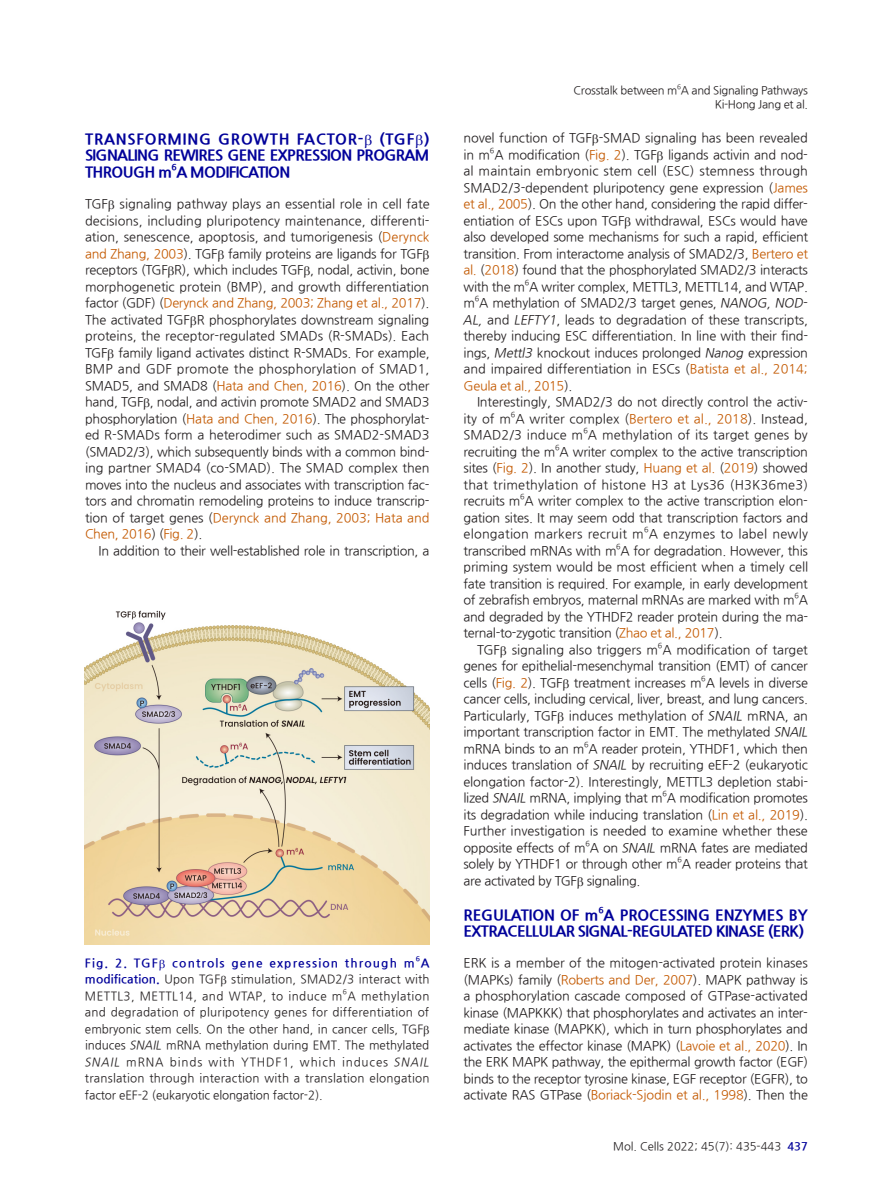
<style>
.page{position:relative;width:893px;height:1191px;background:#fff}
.page>*{position:absolute;margin:0;border:0;box-sizing:border-box;transform-origin:0 0}
.t1{font:800 15px/16.5px "Nanum Gothic";letter-spacing:-.04em;color:#00009a;text-align:justify}
.t2{font:800 15px "Nanum Gothic";letter-spacing:-.01em;color:#00009a}
.t3{font:12.75px/16.5px "Nanum Gothic";letter-spacing:-.02em;color:#231f20;text-align:justify}
.t4{font:12.75px "Nanum Gothic";color:#231f20}
.t5{font:12.75px "Nanum Gothic";letter-spacing:.005em;color:#231f20}
.t6{font:12px/16.5px "Nanum Gothic";letter-spacing:.02em;color:#231f20;text-align:justify}
.t7{font:700 12px "Nanum Gothic";letter-spacing:.095em;color:#00009a}
.t8{font:11.25px "Nanum Gothic";letter-spacing:-.025em;color:#231f20}
.t9{font:11.25px "Nanum Gothic";color:#231f20}
.t10{font:800 8.7px "Nanum Gothic";color:#00009a}
.t11{font:7.5px "Nanum Gothic";color:#231f20}
.t12{font:700 7.05px "Nanum Gothic";color:#00009a}
.t13{font:7.05px "Nanum Gothic";color:#231f20}
.t14{font:6.6px "Nanum Gothic";color:#231f20}
.s1{color:#c35900}
.s2{font-weight:700;color:#00009a}
.s3{font-style:italic}
</style>
<div class="page">
<img style="left:85px;top:610px;width:344px;height:334px">
<p class="t1" style="left:85px;top:131px;width:346px">TRANSFORMING GROWTH FACTOR- (TGF )<br>SIGNALING REWIRES GENE EXPRESSION PROGRAM THROUGH m A MODIFICATION</p>
<p class="t10" style="left:171px;top:162px;width:7px">6</p>
<p class="t3" style="left:85px;top:196px;width:346px;text-align:left">TGF signaling pathway plays an essential role in cell fate decisions, including pluripotency maintenance, differenti&shy;ation, senescence, apoptosis, and tumorigenesis (<span class="s1">Derynck and Zhang, 2003</span>). TGF family proteins are ligands for TGF receptors (TGF R), which includes TGF , nodal, activin, bone morphogenetic protein (BMP), and growth differentiation factor (GDF) (<span class="s1">Derynck and Zhang, 2003; Zhang et al., 2017</span>).<br>The activated TGF R phosphorylates downstream signaling proteins, the receptor-regulated SMADs (R-SMADs). Each TGF family ligand activates distinct R-SMADs. For example, BMP and GDF promote the phosphorylation of SMAD1, SMAD5, and SMAD8 (<span class="s1">Hata and Chen, 2016</span>). On the other hand, TGF , nodal, and activin promote SMAD2 and SMAD3 phosphorylation (<span class="s1">Hata and Chen, 2016</span>). The phosphorylat&shy;ed R-SMADs form a heterodimer such as SMAD2-SMAD3 (SMAD2/3), which subsequently binds with a common bind&shy;ing partner SMAD4 (co-SMAD). The SMAD complex then moves into the nucleus and associates with transcription fac&shy;tors and chromatin remodeling proteins to induce transcrip&shy;tion of target genes (<span class="s1">Derynck and Zhang, 2003; Hata and Chen, 2016</span>) (<span class="s1">Fig. 2</span>).</p>
<p class="t3" style="left:99px;top:542px;width:332px">In addition to their well-established role in transcription, a</p>
<p class="t7" style="left:85px;top:957px;width:331px">Fig. 2. TGF controls gene expression through m</p>
<p class="t12" style="left:416px;top:955px;width:6px">6</p>
<p class="t6" style="left:85px;top:955px;width:346px;text-indent:336px"><span class="s2">A modification.</span> Upon TGF stimulation, SMAD2/3 interact with METTL3, METTL14, and WTAP, to induce m A methylation</p>
<p class="t13" style="left:343px;top:988px;width:6px">6</p>
<p class="t6" style="left:84px;top:1004px;width:348px;text-align:left">and degradation of pluripotency genes for differentiation of embryonic stem cells. On the other hand, in cancer cells, TGF induces <span class="s3">SNAIL</span> mRNA methylation during EMT. The methylated <span class="s3">SNAIL</span> mRNA binds with YTHDF1, which induces <span class="s3">SNAIL </span>translation through interaction with a translation elongation factor eEF-2 (eukaryotic elongation factor-2).</p>
<p class="t14" style="left:677px;top:84px;width:5px">6</p>
<p class="t8" style="left:574px;top:85px;width:236px">Crosstalk between m A and Signaling Pathways</p>
<p class="t8" style="left:715px;top:99px;width:95px">Ki-Hong Jang et al.</p>
<p class="t3" style="left:463px;top:130px;width:346px">novel function of TGF -SMAD signaling has been revealed in m A modification (<span class="s1">Fig. 2</span>). TGF ligands activin and nod-</p>
<p class="t11" style="left:490px;top:147px;width:6px">6</p>
<p class="t3" style="left:463px;top:163px;width:346px">al maintain embryonic stem cell (ESC) stemness through SMAD2/3-dependent pluripotency gene expression (<span class="s1">James et al., 2005</span>). On the other hand, considering the rapid differ&shy;entiation of ESCs upon TGF withdrawal, ESCs would have also developed some mechanisms for such a rapid, efficient transition. From interactome analysis of SMAD2/3, <span class="s1">Bertero et al.</span> (<span class="s1">2018</span>) found that the phosphorylated SMAD2/3 interacts with the m A writer complex, METTL3, METTL14, and WTAP.</p>
<p class="t11" style="left:525px;top:279px;width:6px">6</p>
<p class="t3" style="left:463px;top:295px;width:347px">m A methylation of SMAD2/3 target genes, <span class="s3">NANOG, NOD-</span></p>
<p class="t11" style="left:475px;top:295px;width:6px">6</p>
<p class="t3" style="left:463px;top:311px;width:347px"><span class="s3">AL,</span> and <span class="s3">LEFTY1</span>, leads to degradation of these transcripts, thereby inducing ESC differentiation. In line with their find&shy;ings, <span class="s3">Mettl3</span> knockout induces prolonged <span class="s3">Nanog</span> expression and impaired differentiation in ESCs (<span class="s1">Batista et al., 2014; Geula et al., 2015</span>).</p>
<p class="t3" style="left:463px;top:394px;width:346px;text-align:right">Interestingly, SMAD2/3 do not directly control the activ&shy;ity of m A writer complex (<span class="s1">Bertero et al., 2018</span>). Instead,</p>
<p class="t11" style="left:511px;top:411px;width:6px">6</p>
<p class="t5" style="left:463px;top:429px;width:346px">SMAD2/3 induce m A methylation of its target genes by</p>
<p class="t11" style="left:583px;top:427px;width:6px">6</p>
<p class="t3" style="left:463px;top:443px;width:346px">recruiting the m A writer complex to the active transcription</p>
<p class="t11" style="left:555px;top:444px;width:6px">6</p>
<p class="t3" style="left:463px;top:460px;width:346px">sites (<span class="s1">Fig. 2</span>). In another study, <span class="s1">Huang et al.</span> (<span class="s1">2019</span>) showed that trimethylation of histone H3 at Lys36 (H3K36me3) recruits m A writer complex to the active transcription elon-</p>
<p class="t11" style="left:520px;top:493px;width:6px">6</p>
<p class="t3" style="left:463px;top:509px;width:346px">gation sites. It may seem odd that transcription factors and elongation markers recruit m A enzymes to label newly</p>
<p class="t11" style="left:644px;top:526px;width:6px">6</p>
<p class="t3" style="left:463px;top:542px;width:346px">transcribed mRNAs with m A for degradation. However, this</p>
<p class="t11" style="left:616px;top:543px;width:6px">6</p>
<p class="t3" style="left:463px;top:559px;width:346px">priming system would be most efficient when a timely cell fate transition is required. For example, in early development of zebrafish embryos, maternal mRNAs are marked with m A</p>
<p class="t11" style="left:794px;top:592px;width:6px">6</p>
<p class="t3" style="left:463px;top:608px;width:346px">and degraded by the YTHDF2 reader protein during the ma&shy;ternal-to-zygotic transition (<span class="s1">Zhao et al., 2017</span>).</p>
<p class="t4" style="left:477px;top:643px;width:332px">TGF signaling also triggers m A modification of target</p>
<p class="t11" style="left:658px;top:642px;width:6px">6</p>
<p class="t3" style="left:463px;top:658px;width:346px">genes for epithelial-mesenchymal transition (EMT) of cancer cells (<span class="s1">Fig. 2</span>). TGF treatment increases m A levels in diverse</p>
<p class="t11" style="left:701px;top:675px;width:6px">6</p>
<p class="t3" style="left:463px;top:691px;width:347px;text-align:left">cancer cells, including cervical, liver, breast, and lung cancers.<br>Particularly, TGF induces methylation of <span class="s3">SNAIL</span> mRNA, an important transcription factor in EMT. The methylated <span class="s3">SNAIL </span>mRNA binds to an m A reader protein, YTHDF1, which then</p>
<p class="t11" style="left:584px;top:741px;width:6px">6</p>
<p class="t3" style="left:463px;top:757px;width:346px">induces translation of <span class="s3">SNAIL</span> by recruiting eEF-2 (eukaryotic elongation factor-2). Interestingly, METTL3 depletion stabi&shy;lized <span class="s3">SNAIL</span> mRNA, implying that m A modification promotes</p>
<p class="t11" style="left:662px;top:790px;width:6px">6</p>
<p class="t3" style="left:463px;top:806px;width:346px">its degradation while inducing translation (<span class="s1">Lin et al., 2019</span>).<br>Further investigation is needed to examine whether these opposite effects of m A on <span class="s3">SNAIL</span> mRNA fates are mediated</p>
<p class="t11" style="left:585px;top:840px;width:6px">6</p>
<p class="t3" style="left:463px;top:856px;width:346px">solely by YTHDF1 or through other m A reader proteins that</p>
<p class="t11" style="left:677px;top:856px;width:6px">6</p>
<p class="t3" style="left:463px;top:872px;width:178px">are activated by TGF signaling.</p>
<p class="t2" style="left:463px;top:906px;width:346px">REGULATION OF m A PROCESSING ENZYMES BY</p>
<p class="t10" style="left:598px;top:905px;width:7px">6</p>
<p class="t1" style="left:463px;top:923px;width:342px">EXTRACELLULAR SIGNAL-REGULATED KINASE (ERK)</p>
<p class="t3" style="left:463px;top:955px;width:346px">ERK is a member of the mitogen-activated protein kinases (MAPKs) family (<span class="s1">Roberts and Der, 2007</span>). MAPK pathway is a phosphorylation cascade composed of GTPase-activated kinase (MAPKKK) that phosphorylates and activates an inter&shy;mediate kinase (MAPKK), which in turn phosphorylates and activates the effector kinase (MAPK) (<span class="s1">Lavoie et al., 2020</span>). In the ERK MAPK pathway, the epithermal growth factor (EGF) binds to the receptor tyrosine kinase, EGF receptor (EGFR), to activate RAS GTPase (<span class="s1">Boriack-Sjodin et al., 1998</span>). Then the</p>
<p class="t9" style="left:613px;top:1140px;width:196px">Mol. Cells 2022; 45(7): 435-443 <span class="s2">437</span></p>
</div>
